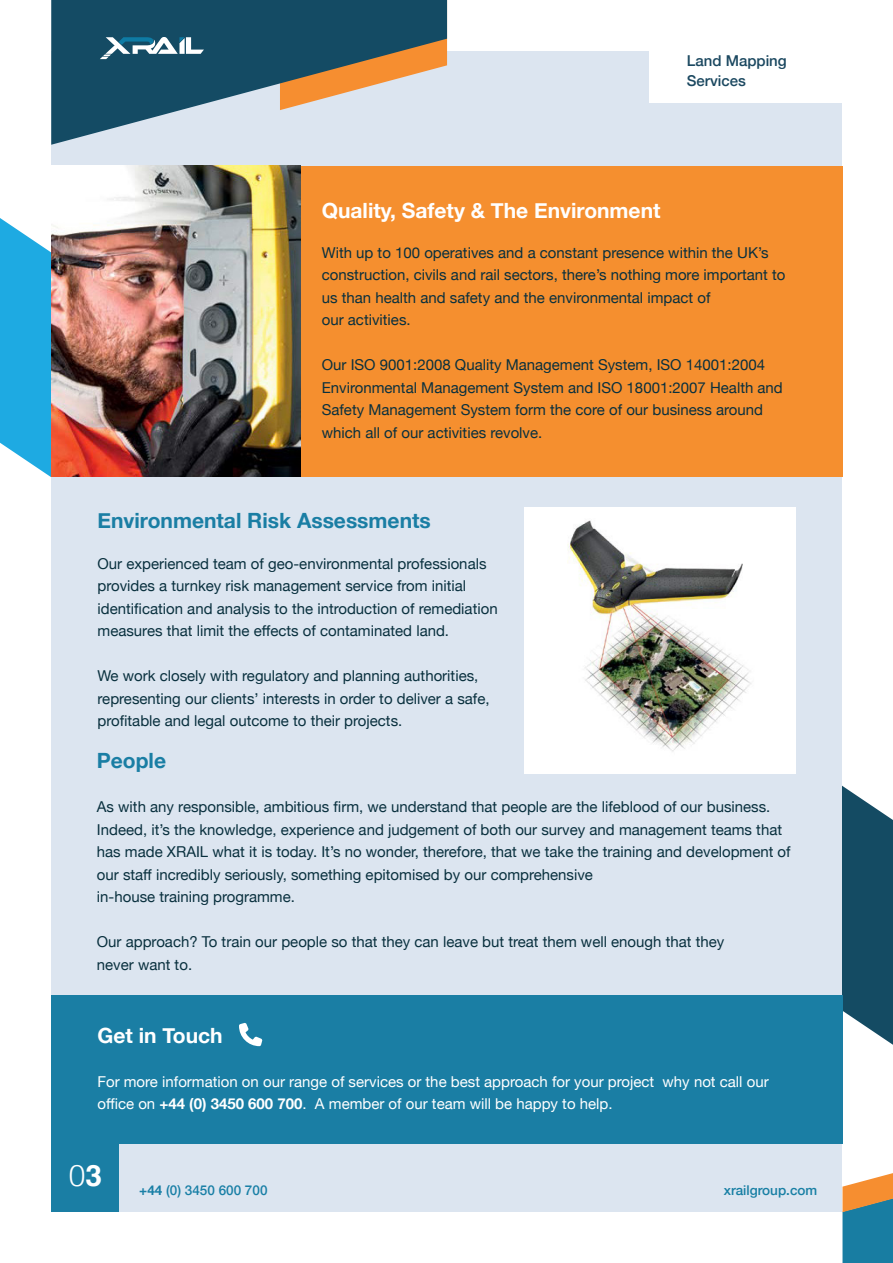
<style>
.page{position:relative;width:893px;height:1263px;background:#fff}
.page>*{position:absolute;margin:0;border:0;box-sizing:border-box;transform-origin:0 0}
.t1{font:300 30px "Helvetica";color:#fff}
.t2{font:700 21px "Helvetica Neue";color:#fff}
.t3{font:700 21px "Helvetica Neue";color:#1a7ea4}
.t4{font:15px/22.5px "Helvetica Neue";color:#09303e}
.t5{font:15px/22.5px "Helvetica Neue";color:#fff}
.t6{font:500 15px/19.5px "Helvetica Neue";color:#1b4860}
.t7{font:500 13.5px "Helvetica Neue";color:#197fa6}
.t8{font:500 13.5px "Helvetica Neue";color:#187fa4}
.s1{font-weight:700}
</style>
<div class="page">
<svg style="left:842px;top:785px;width:51px;height:260px;background:#326277"></svg>
<svg style="left:0;top:218px;width:51px;height:259px;background:#3bb5e5"></svg>
<div style="left:51px;top:51px;width:791px;height:1161px;background:#dce5f0"></div>
<div style="left:52px;top:1144px;width:67px;height:67px;background:#1a7ea4"></div>
<svg style="left:51px;top:0;width:396px;height:145px;fill:#144b64"></svg>
<svg style="left:842px;top:1173px;width:51px;height:90px;background:#6a8c8a"></svg>
<svg style="left:100px;top:37px;width:104px;height:22px"></svg>
<div style="left:650px;top:51px;width:192px;height:52px;background:#fff"></div>
<div style="left:51px;top:166px;width:791px;height:310px;background:#f58f2f"></div>
<img style="left:51px;top:166px;width:249px;height:310px">
<img style="left:525px;top:508px;width:270px;height:265px">
<div style="left:52px;top:995px;width:791px;height:149px;background:#1a7ea4"></div>
<svg style="left:239px;top:1023px;width:23px;height:23px"></svg>
<p class="t6" style="left:687px;top:50px;width:102px">Land Mapping<br>Services</p>
<p class="t2" style="left:322px;top:194px;width:340px">Quality, Safety &amp; The Environment</p>
<p class="t4" style="left:322px;top:242px;width:448px">With up to 100 operatives and a constant presence within the UK’s</p>
<p class="t4" style="left:322px;top:265px;width:465px">construction, civils and rail sectors, there’s nothing more important to us than health and safety and the environmental impact of<br>our activities.</p>
<p class="t4" style="left:322px;top:355px;width:445px">Our ISO 9001:2008 Quality Management System, ISO 14001:2004</p>
<p class="t4" style="left:322px;top:377px;width:463px">Environmental Management System and ISO 18001:2007 Health and</p>
<p class="t4" style="left:322px;top:400px;width:443px">Safety Management System form the core of our business around which all of our activities revolve.</p>
<p class="t3" style="left:98px;top:504px;width:335px">Environmental Risk Assessments</p>
<p class="t4" style="left:98px;top:553px;width:402px">Our experienced team of geo-environmental professionals provides a turnkey risk management service from initial identification and analysis to the introduction of remediation measures that limit the effects of contaminated land.</p>
<p class="t4" style="left:98px;top:665px;width:394px">We work closely with regulatory and planning authorities, representing our clients’ interests in order to deliver a safe, profitable and legal outcome to their projects.</p>
<p class="t3" style="left:97px;top:744px;width:71px">People</p>
<p class="t4" style="left:97px;top:797px;width:695px">As with any responsible, ambitious firm, we understand that people are the lifeblood of our business.<br>Indeed, it’s the knowledge, experience and judgement of both our survey and management teams that has made XRAIL what it is today. It’s no wonder, therefore, that we take the training and development of our staff incredibly seriously, something epitomised by our comprehensive</p>
<p class="t4" style="left:97px;top:887px;width:200px">in-house training programme.</p>
<p class="t4" style="left:97px;top:932px;width:629px">Our approach? To train our people so that they can leave but treat them well enough that they never want to.</p>
<p class="t2" style="left:97px;top:1019px;width:127px">Get in Touch</p>
<p class="t5" style="left:97px;top:1071px;width:673px">For more information on our range of services or the best approach for your project why not call our office on <span class="s1">+44 (0) 3450 600 700</span>. A member of our team will be happy to help.</p>
<p class="t1" style="left:69px;top:1150px;width:35px">0<span class="s1">3</span></p>
<p class="t7" style="left:139px;top:1180px;width:130px"><span class="s1">+44</span> (0) 3450 600 700</p>
<p class="t8" style="left:724px;top:1180px;width:95px">xrailgroup.com</p>
</div>
